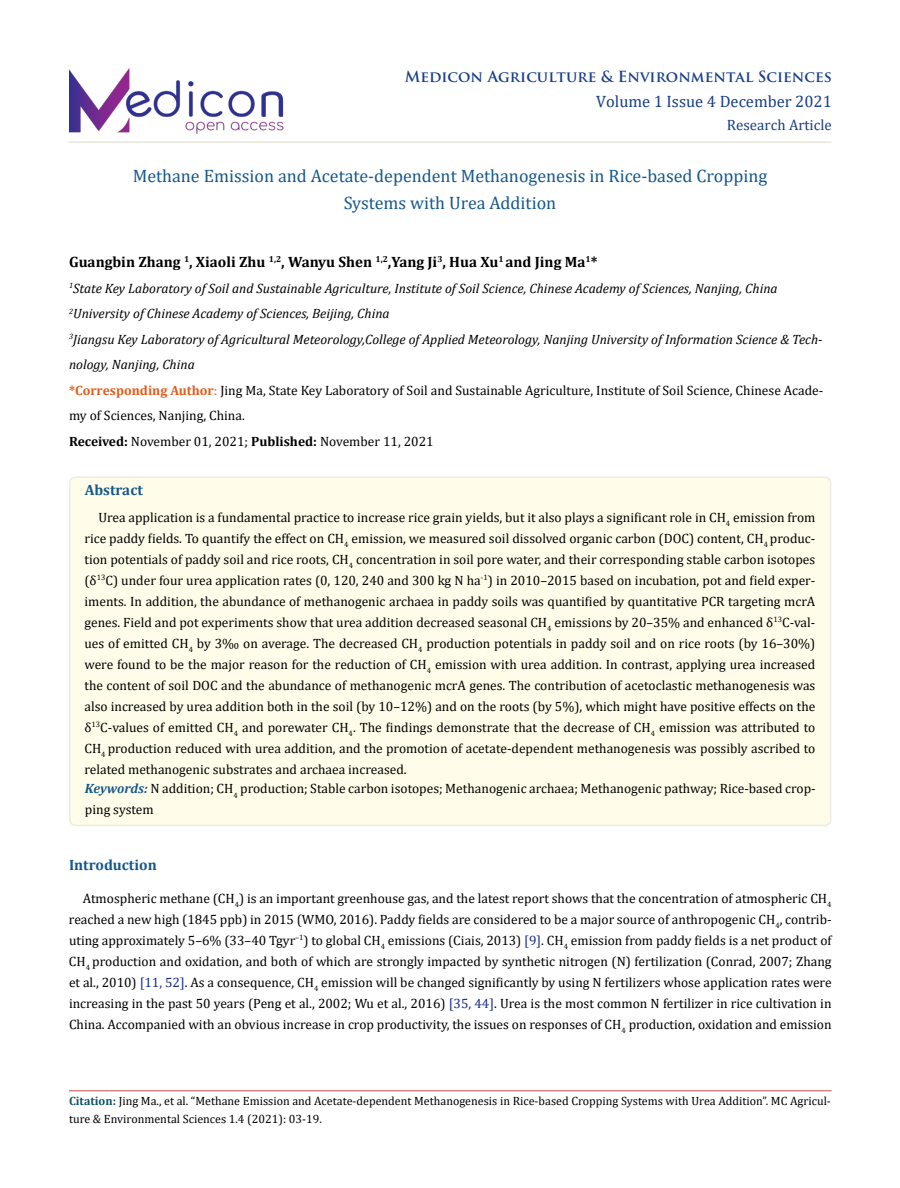
<style>
.page{position:relative;width:900px;height:1188px;background:#fff}
.page>*{position:absolute;margin:0;border:0;box-sizing:border-box;transform-origin:0 0}
.t1{font:18px/27px "Cambria";color:#15588c;text-align:center}
.t2{font:16.5px "Cambria";color:#173e88}
.t3{font:700 15px "Cambria";color:#000}
.t4{font:700 15px "Trajan Pro";color:#173e88}
.t5{font:700 15px "Cambria";color:#15588c}
.t6{font:15px "Cambria";color:#173e88}
.t7{font:13.5px/21px "Cambria";color:#000;text-align:justify}
.t8{font:italic 13.5px/25.5px "Cambria";color:#000}
.t9{font:12px/18px "Cambria";color:#000}
.s1{font-weight:700;font-style:normal;color:#e05d1a}
.s2{font-style:normal;color:#e05d1a}
.s3{font-style:normal}
.s4{font-weight:700;font-style:normal}
.s5{font-weight:700;font-style:italic;color:#15588c}
.s6{color:#152c8c}
.s7{font-weight:700;color:#0e536a}
.s8{font-weight:700;color:#173e88}
</style>
<div class="page">
<img style="left:69px;top:68px;width:218px;height:74px">
<hr style="left:69px;top:1091px;width:763px;height:1px;background:#c0504d">
<hr style="left:69px;top:142px;width:762px;height:1px;background:#e0dfcd">
<div style="left:70px;top:477px;width:761px;height:348px;background:#fffde9;border-radius:6px"></div>
<div style="left:69px;top:476px;width:762px;height:350px;border:2px solid #eeece1;border-radius:6px"></div>
<p class="t4" style="left:405px;top:68px;width:429px">Medicon Agriculture &amp; Environmental Sciences</p>
<p class="t2" style="left:596px;top:92px;width:237px">Volume 1 Issue 4 December 2021</p>
<p class="t6" style="left:727px;top:116px;width:106px">Research Article</p>
<h1 class="t1" style="left:133px;top:163px;width:636px">Methane Emission and Acetate-dependent Methanogenesis in Rice-based Cropping<br>Systems with Urea Addition</h1>
<p class="t3" style="left:69px;top:252px;width:530px">Guangbin Zhang <sup>1</sup>, Xiaoli Zhu <sup>1,2</sup>, Wanyu Shen <sup>1,2</sup>,Yang Ji<sup>3</sup>, Hua Xu<sup>1</sup> and Jing Ma<sup>1</sup>*</p>
<p class="t8" style="left:69px;top:275px;width:756px"><sup>1</sup>State Key Laboratory of Soil and Sustainable Agriculture, Institute of Soil Science, Chinese Academy of Sciences, Nanjing, China <sup>2</sup>University of Chinese Academy of Sciences, Beijing, China<br><sup>3</sup>Jiangsu Key Laboratory of Agricultural Meteorology,College of Applied Meteorology, Nanjing University of Information Science &amp; Tech&shy;nology, Nanjing, China<br><span class="s1">*Corresponding Author</span><span class="s2">:</span> <span class="s3">Jing Ma, State Key Laboratory of Soil and Sustainable Agriculture, Institute of Soil Science, Chinese Acade&shy;my of Sciences, Nanjing, China.<br></span><span class="s4">Received:</span> <span class="s3">November 01, 2021;</span> <span class="s4">Published:</span> <span class="s3">November 11, 2021</span></p>
<p class="t5" style="left:85px;top:480px;width:60px">Abstract</p>
<p class="t7" style="left:84px;top:507px;width:733px;text-indent:14px">Urea application is a fundamental practice to increase rice grain yields, but it also plays a significant role in CH<sub>4</sub> emission from rice paddy fields. To quantify the effect on CH<sub>4</sub> emission, we measured soil dissolved organic carbon (DOC) content, CH<sub>4</sub> produc&shy;tion potentials of paddy soil and rice roots, CH<sub>4</sub> concentration in soil pore water, and their corresponding stable carbon isotopes (δ<sup>13</sup>C) under four urea application rates (0, 120, 240 and 300 kg N ha<sup>-1</sup>) in 2010–2015 based on incubation, pot and field exper&shy;iments. In addition, the abundance of methanogenic archaea in paddy soils was quantified by quantitative PCR targeting mcrA genes. Field and pot experiments show that urea addition decreased seasonal CH<sub>4</sub> emissions by 20–35% and enhanced δ<sup>13</sup>C-val&shy;ues of emitted CH<sub>4</sub> by 3‰ on average. The decreased CH<sub>4</sub> production potentials in paddy soil and on rice roots (by 16–30%) were found to be the major reason for the reduction of CH<sub>4</sub> emission with urea addition. In contrast, applying urea increased the content of soil DOC and the abundance of methanogenic mcrA genes. The contribution of acetoclastic methanogenesis was also increased by urea addition both in the soil (by 10–12%) and on the roots (by 5%), which might have positive effects on the δ<sup>13</sup>C-values of emitted CH<sub>4</sub> and porewater CH<sub>4</sub>. The findings demonstrate that the decrease of CH<sub>4</sub> emission was attributed to CH<sub>4</sub> production reduced with urea addition, and the promotion of acetate-dependent methanogenesis was possibly ascribed to related methanogenic substrates and archaea increased.</p>
<p class="t7" style="left:85px;top:778px;width:732px"><span class="s5">Keywords:</span> N addition; CH<sub>4</sub> production; Stable carbon isotopes; Methanogenic archaea; Methanogenic pathway; Rice-based crop&shy;ping system</p>
<p class="t5" style="left:69px;top:854px;width:89px">Introduction</p>
<p class="t7" style="left:69px;top:888px;width:764px;text-indent:14px">Atmospheric methane (CH<sub>4</sub>) is an important greenhouse gas, and the latest report shows that the concentration of atmospheric CH<sub>4 </sub>reached a new high (1845 ppb) in 2015 (WMO, 2016). Paddy fields are considered to be a major source of anthropogenic CH<sub>4</sub>, contrib&shy;uting approximately 5–6% (33–40 Tgyr<sup>–1</sup>) to global CH<sub>4</sub> emissions (Ciais, 2013) <span class="s6">[9]</span>. CH<sub>4</sub> emission from paddy fields is a net product of CH<sub>4</sub> production and oxidation, and both of which are strongly impacted by synthetic nitrogen (N) fertilization (Conrad, 2007; Zhang et al., 2010) <span class="s6">[11, 52]</span>. As a consequence, CH<sub>4</sub> emission will be changed significantly by using N fertilizers whose application rates were increasing in the past 50 years (Peng et al., 2002; Wu et al., 2016) <span class="s6">[35, 44]</span>. Urea is the most common N fertilizer in rice cultivation in China. Accompanied with an obvious increase in crop productivity, the issues on responses of CH<sub>4</sub> production, oxidation and emission</p>
<p class="t9" style="left:69px;top:1092px;width:763px"><span class="s7">Citation</span><span class="s8">:</span> Jing Ma., et al. “Methane Emission and Acetate-dependent Methanogenesis in Rice-based Cropping Systems with Urea Addition”. MC Agricul&shy;ture &amp; Environmental Sciences 1.4 (2021): 03-19.</p>
</div>
